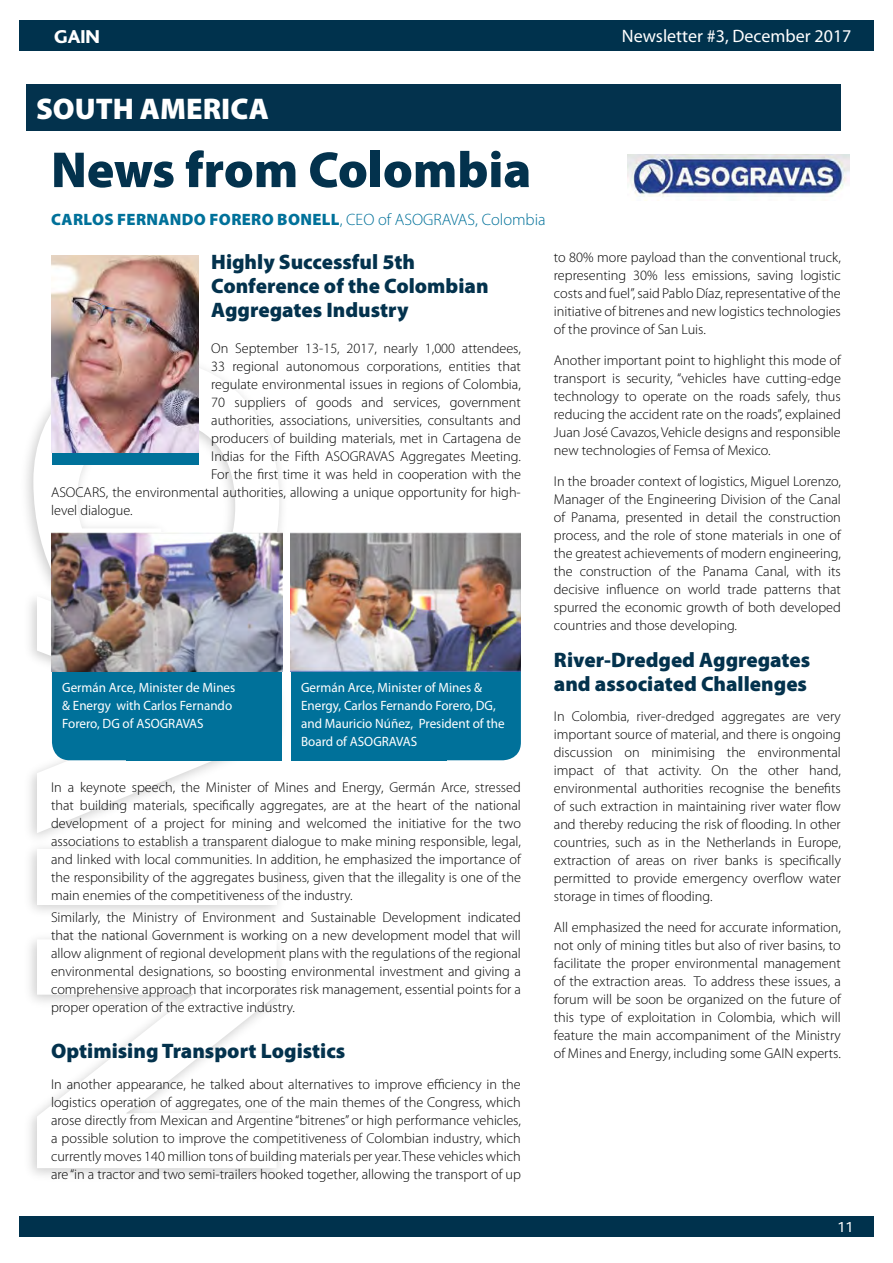
<style>
.page{position:relative;width:893px;height:1263px;background:#fff}
.page>*{position:absolute;margin:0;border:0;box-sizing:border-box;transform-origin:0 0}
.t1{font:900 51px "Myriad Pro";color:#03324d}
.t2{font:900 30px "Myriad Pro";color:#fff}
.t3{font:900 21px/24px "Myriad Pro";color:#03324d}
.t4{font:800 19.5px "Bliss";color:#fff}
.t5{font:18px "Myriad Pro";color:#fff}
.t6{font:900 16.5px "Myriad Pro";letter-spacing:.02em;color:#00719a}
.t7{font:15px "Bliss";color:#fff}
.t8{font:300 14.25px/18px "Myriad Pro";color:#000;text-align:justify}
.t9{font:13.5px/18px "Myriad Pro";color:#fff}
.s1{font-weight:300}
</style>
<div class="page">
<img style="left:26px;top:347px;width:266px;height:829px">
<svg style="left:33px;top:360px;width:246px;height:224px"></svg>
<svg style="left:37px;top:596px;width:241px;height:237px"></svg>
<div style="left:37px;top:849px;width:240px;height:55px;background:#fff"></div>
<svg style="left:37px;top:939px;width:240px;height:229px"></svg>
<div style="left:19px;top:1216px;width:854px;height:21px;background:#00324d"></div>
<div style="left:19px;top:20px;width:854px;height:31px;background:#00324d"></div>
<div style="left:52px;top:272px;width:147px;height:193px;background:#00719a"></div>
<img style="left:52px;top:255px;width:147px;height:197px">
<img style="left:627px;top:154px;width:222px;height:47px">
<div style="left:52px;top:594px;width:204px;height:166px;background:#00719a;border-radius:18px"></div>
<div style="left:317px;top:594px;width:204px;height:166px;background:#00719a;border-radius:18px"></div>
<div style="left:126px;top:594px;width:156px;height:166px;background:#00719a"></div>
<div style="left:291px;top:594px;width:155px;height:166px;background:#00719a"></div>
<img style="left:52px;top:533px;width:230px;height:138px">
<img style="left:291px;top:533px;width:230px;height:138px">
<div style="left:27px;top:84px;width:814px;height:47px;background:#03324d"></div>
<h3 class="t4" style="left:54px;top:27px;width:47px">GAIN</h3>
<p class="t5" style="left:622px;top:25px;width:231px">Newsletter #3, December 2017</p>
<h2 class="t2" style="left:36px;top:88px;width:234px">SOUTH AMERICA</h2>
<h1 class="t1" style="left:51px;top:136px;width:482px">News from Colombia</h1>
<p class="t6" style="left:51px;top:208px;width:496px">CARLOS FERNANDO FORERO BONELL<span class="s1">, CEO of ASOGRAVAS, Colombia</span></p>
<h3 class="t3" style="left:211px;top:249px;width:279px">Highly Successful 5th<br>Conference of the Colombian<br>Aggregates Industry</h3>
<p class="t8" style="left:211px;top:339px;width:311px">On September 13-15, 2017, nearly 1,000 attendees,</p>
<p class="t8" style="left:211px;top:357px;width:311px">33 regional autonomous corporations, entities that</p>
<p class="t8" style="left:211px;top:375px;width:311px">regulate environmental issues in regions of Colombia,</p>
<p class="t8" style="left:211px;top:393px;width:311px">70 suppliers of goods and services, government</p>
<p class="t8" style="left:211px;top:411px;width:311px">authorities, associations, universities, consultants and</p>
<p class="t8" style="left:211px;top:429px;width:311px">producers of building materials, met in Cartagena de</p>
<p class="t8" style="left:211px;top:447px;width:311px">Indias for the Fifth ASOGRAVAS Aggregates Meeting.</p>
<p class="t8" style="left:211px;top:465px;width:311px">For the first time it was held in cooperation with the</p>
<p class="t8" style="left:51px;top:483px;width:471px">ASOCARS, the environmental authorities, allowing a unique opportunity for high-</p>
<p class="t8" style="left:51px;top:501px;width:83px">level dialogue.</p>
<p class="t9" style="left:62px;top:678px;width:175px">Germán Arce, Minister de Mines &amp; Energy with Carlos Fernando<br>Forero, DG of ASOGRAVAS</p>
<p class="t9" style="left:301px;top:678px;width:205px">Germán Arce, Minister of Mines &amp;<br>Energy, Carlos Fernando Forero, DG, and Mauricio Núñez, President of the<br>Board of ASOGRAVAS</p>
<p class="t8" style="left:51px;top:778px;width:471px">In a keynote speech, the Minister of Mines and Energy, Germán Arce, stressed that building materials, specifically aggregates, are at the heart of the national development of a project for mining and welcomed the initiative for the two associations to establish a transparent dialogue to make mining responsible, legal, and linked with local communities. In addition, he emphasized the importance of the responsibility of the aggregates business, given that the illegality is one of the main enemies of the competitiveness of the industry.</p>
<p class="t8" style="left:51px;top:908px;width:471px">Similarly, the Ministry of Environment and Sustainable Development indicated that the national Government is working on a new development model that will allow alignment of regional development plans with the regulations of the regional environmental designations, so boosting environmental investment and giving a comprehensive approach that incorporates risk management, essential points for a proper operation of the extractive industry.</p>
<h3 class="t3" style="left:51px;top:1038px;width:296px">Optimising Transport Logistics</h3>
<p class="t8" style="left:51px;top:1075px;width:471px">In another appearance, he talked about alternatives to improve efficiency in the logistics operation of aggregates, one of the main themes of the Congress, which arose directly from Mexican and Argentine “bitrenes” or high performance vehicles, a possible solution to improve the competitiveness of Colombian industry, which currently moves 140 million tons of building materials per year. These vehicles which are “in a tractor and two semi-trailers hooked together, allowing the transport of up</p>
<p class="t8" style="left:554px;top:249px;width:289px">to 80% more payload than the conventional truck, representing 30% less emissions, saving logistic costs and fuel”, said Pablo Díaz, representative of the initiative of bitrenes and new logistics technologies of the province of San Luis.</p>
<p class="t8" style="left:554px;top:351px;width:289px">Another important point to highlight this mode of transport is security, “vehicles have cutting-edge technology to operate on the roads safely, thus reducing the accident rate on the roads”, explained Juan José Cavazos, Vehicle designs and responsible new technologies of Femsa of Mexico.</p>
<p class="t8" style="left:554px;top:472px;width:289px">In the broader context of logistics, Miguel Lorenzo, Manager of the Engineering Division of the Canal of Panama, presented in detail the construction process, and the role of stone materials in one of the greatest achievements of modern engineering, the construction of the Panama Canal, with its decisive influence on world trade patterns that spurred the economic growth of both developed countries and those developing.</p>
<h3 class="t3" style="left:554px;top:646px;width:258px">River-Dredged Aggregates and associated Challenges</h3>
<p class="t8" style="left:554px;top:708px;width:289px">In Colombia, river-dredged aggregates are very important source of material, and there is ongoing discussion on minimising the environmental impact of that activity. On the other hand, environmental authorities recognise the benefits of such extraction in maintaining river water flow and thereby reducing the risk of flooding. In other countries, such as in the Netherlands in Europe, extraction of areas on river banks is specifically permitted to provide emergency overflow water storage in times of flooding.</p>
<p class="t8" style="left:554px;top:918px;width:289px">All emphasized the need for accurate information, not only of mining titles but also of river basins, to facilitate the proper environmental management of the extraction areas. To address these issues, a forum will be soon be organized on the future of this type of exploitation in Colombia, which will feature the main accompaniment of the Ministry of Mines and Energy, including some GAIN experts.</p>
<p class="t7" style="left:837px;top:1219px;width:17px">11</p>
</div>
